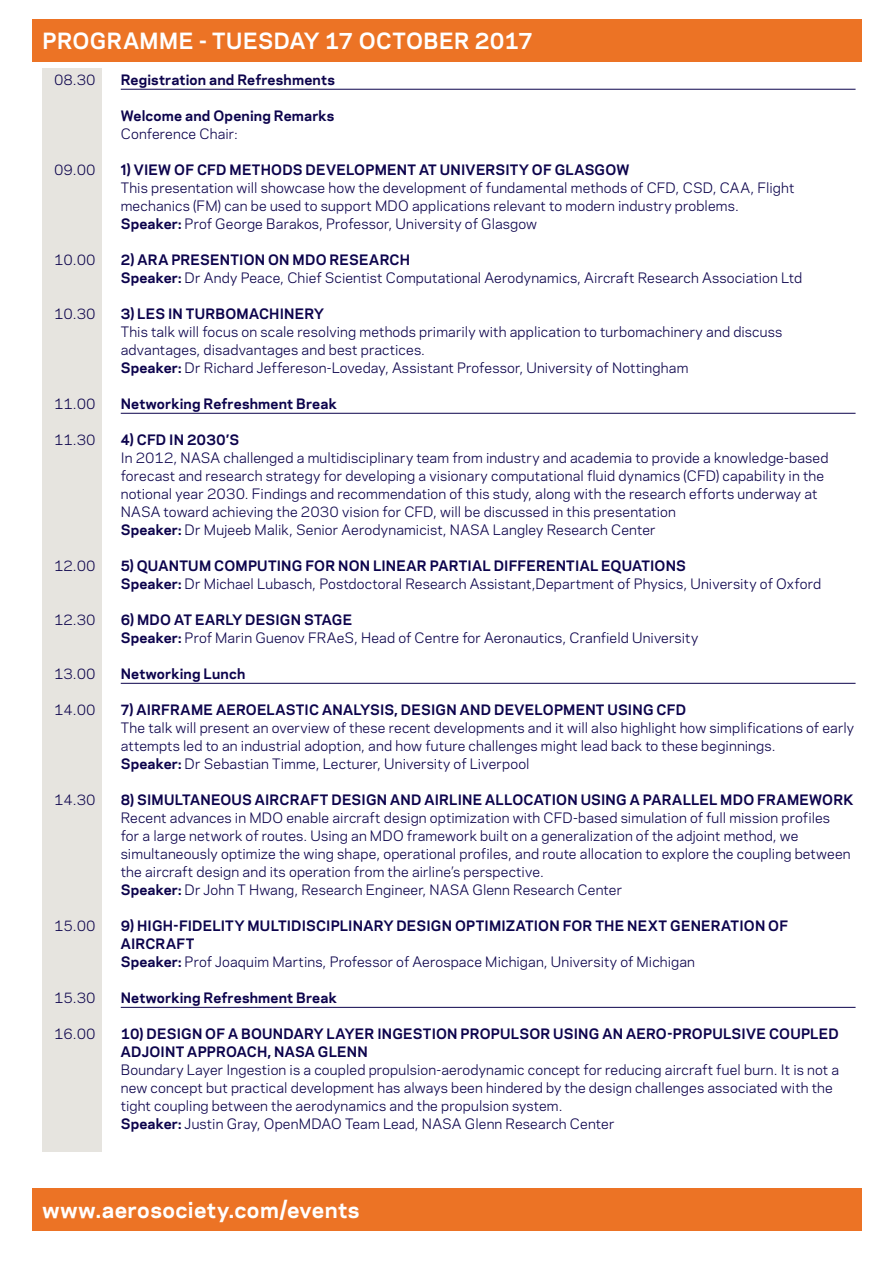
<style>
.page{position:relative;width:893px;height:1263px;background:#fff}
.page>*{position:absolute;margin:0;border:0;box-sizing:border-box;transform-origin:0 0}
._4__Location___Date{font:700 21px "Galaxie Polaris";letter-spacing:.02em;color:#fff}
.PROG_2__Breaks{font:13.5px/18px "Galaxie Polaris";letter-spacing:.01em;color:#0c034c}
.PROG_2__Breaks-2{font:700 13.5px/18px "Galaxie Polaris";letter-spacing:.015em;color:#0c034c}
.PROG_1__Times{font:13.5px "Galaxie Polaris";color:#0c034c}
.PROG_5__Session_Titl{font:700 13.5px "Galaxie Polaris";letter-spacing:.01em;color:#0c034c}
.s1{font-weight:700}
.s2{font-weight:400}
</style>
<div class="page">
<div style="left:32px;top:1188px;width:829px;height:43px;background:#ec7325"></div>
<hr style="left:121px;top:89px;width:734px;height:1px;background:#0c034c">
<hr style="left:121px;top:413px;width:734px;height:1px;background:#0c034c">
<hr style="left:121px;top:683px;width:734px;height:1px;background:#0c034c">
<hr style="left:121px;top:1007px;width:734px;height:1px;background:#0c034c">
<div style="left:43px;top:68px;width:59px;height:1083px;background:#e6e4df"></div>
<div style="left:32px;top:20px;width:829px;height:42px;background:#ec7325"></div>
<p class="_4__Location___Date" style="left:43px;top:25px;width:492px">PROGRAMME - TUESDAY 17 OCTOBER 2017</p>
<p class="PROG_1__Times" style="left:54px;top:70px;width:43px">08.30</p>
<p class="PROG_1__Times" style="left:54px;top:160px;width:43px">09.00</p>
<p class="PROG_1__Times" style="left:54px;top:250px;width:43px">10.00</p>
<p class="PROG_1__Times" style="left:54px;top:304px;width:43px">10.30</p>
<p class="PROG_1__Times" style="left:54px;top:394px;width:43px">11.00</p>
<p class="PROG_1__Times" style="left:54px;top:430px;width:43px">11.30</p>
<p class="PROG_1__Times" style="left:54px;top:556px;width:43px">12.00</p>
<p class="PROG_1__Times" style="left:54px;top:610px;width:43px">12.30</p>
<p class="PROG_1__Times" style="left:54px;top:664px;width:43px">13.00</p>
<p class="PROG_1__Times" style="left:54px;top:700px;width:43px">14.00</p>
<p class="PROG_1__Times" style="left:54px;top:790px;width:43px">14.30</p>
<p class="PROG_1__Times" style="left:54px;top:916px;width:43px">15.00</p>
<p class="PROG_1__Times" style="left:54px;top:988px;width:43px">15.30</p>
<p class="PROG_1__Times" style="left:54px;top:1024px;width:43px">16.00</p>
<p class="PROG_2__Breaks-2" style="left:121px;top:70px;width:216px">Registration and Refreshments</p>
<p class="PROG_5__Session_Titl" style="left:121px;top:105px;width:215px">Welcome and Opening Remarks</p>
<p class="PROG_2__Breaks" style="left:121px;top:124px;width:119px">Conference Chair:</p>
<p class="PROG_2__Breaks" style="left:121px;top:160px;width:675px"><span class="s1">1) VIEW OF CFD METHODS DEVELOPMENT AT UNIVERSITY OF GLASGOW<br></span>This presentation will showcase how the development of fundamental methods of CFD, CSD, CAA, Flight mechanics (FM) can be used to support MDO applications relevant to modern industry problems.<br><span class="s1">Speaker:</span> Prof George Barakos, Professor, University of Glasgow</p>
<p class="PROG_2__Breaks" style="left:121px;top:250px;width:683px"><span class="s1">2) ARA PRESENTION ON MDO RESEARCH<br>Speaker:</span> Dr Andy Peace, Chief Scientist Computational Aerodynamics, Aircraft Research Association Ltd</p>
<p class="PROG_2__Breaks" style="left:121px;top:304px;width:663px"><span class="s1">3) LES IN TURBOMACHINERY<br></span>This talk will focus on scale resolving methods primarily with application to turbomachinery and discuss advantages, disadvantages and best practices.<br><span class="s1">Speaker:</span> Dr Richard Jeffereson-Loveday, Assistant Professor, University of Nottingham</p>
<p class="PROG_2__Breaks-2" style="left:121px;top:394px;width:218px">Networking Refreshment Break</p>
<p class="PROG_2__Breaks" style="left:121px;top:430px;width:709px"><span class="s1">4) CFD IN 2030’S<br></span>In 2012, NASA challenged a multidisciplinary team from industry and academia to provide a knowledge-based forecast and research strategy for developing a visionary computational fluid dynamics (CFD) capability in the notional year 2030. Findings and recommendation of this study, along with the research efforts underway at NASA toward achieving the 2030 vision for CFD, will be discussed in this presentation<br><span class="s1">Speaker:</span> Dr Mujeeb Malik, Senior Aerodynamicist, NASA Langley Research Center</p>
<p class="PROG_2__Breaks" style="left:121px;top:556px;width:702px"><span class="s1">5) QUANTUM COMPUTING FOR NON LINEAR PARTIAL DIFFERENTIAL EQUATIONS<br>Speaker:</span> Dr Michael Lubasch, Postdoctoral Research Assistant,Department of Physics, University of Oxford</p>
<p class="PROG_2__Breaks" style="left:121px;top:610px;width:579px"><span class="s1">6) MDO AT EARLY DESIGN STAGE<br>Speaker:</span> Prof Marin Guenov FRAeS, Head of Centre for Aeronautics, Cranfield University</p>
<p class="PROG_2__Breaks-2" style="left:121px;top:664px;width:126px">Networking Lunch</p>
<p class="PROG_2__Breaks" style="left:121px;top:700px;width:735px"><span class="s1">7) AIRFRAME AEROELASTIC ANALYSIS, DESIGN AND DEVELOPMENT USING CFD<br></span>The talk will present an overview of these recent developments and it will also highlight how simplifications of early attempts led to an industrial adoption, and how future challenges might lead back to these beginnings.<br><span class="s1">Speaker:</span> Dr Sebastian Timme, Lecturer, University of Liverpool</p>
<p class="PROG_2__Breaks" style="left:121px;top:790px;width:734px"><span class="s1">8) SIMULTANEOUS AIRCRAFT DESIGN AND AIRLINE ALLOCATION USING A PARALLEL MDO FRAMEWORK </span>Recent advances in MDO enable aircraft design optimization with CFD-based simulation of full mission profiles<br>for a large network of routes. Using an MDO framework built on a generalization of the adjoint method, we simultaneously optimize the wing shape, operational profiles, and route allocation to explore the coupling between the aircraft design and its operation from the airline’s perspective.<br><span class="s1">Speaker:</span> Dr John T Hwang, Research Engineer, NASA Glenn Research Center</p>
<p class="PROG_2__Breaks-2" style="left:121px;top:916px;width:669px">9) HIGH-FIDELITY MULTIDISCIPLINARY DESIGN OPTIMIZATION FOR THE NEXT GENERATION OF<br>AIRCRAFT<br>Speaker: <span class="s2">Prof Joaquim Martins, Professor of Aerospace Michigan, University of Michigan</span></p>
<p class="PROG_2__Breaks-2" style="left:121px;top:988px;width:218px">Networking Refreshment Break</p>
<p class="PROG_2__Breaks" style="left:121px;top:1024px;width:720px"><span class="s1">10) DESIGN OF A BOUNDARY LAYER INGESTION PROPULSOR USING AN AERO-PROPULSIVE COUPLED ADJOINT APPROACH, NASA GLENN<br></span>Boundary Layer Ingestion is a coupled propulsion-aerodynamic concept for reducing aircraft fuel burn. It is not a new concept but practical development has always been hindered by the design challenges associated with the tight coupling between the aerodynamics and the propulsion system.<br><span class="s1">Speaker:</span> Justin Gray, OpenMDAO Team Lead, NASA Glenn Research Center</p>
<p class="_4__Location___Date" style="left:43px;top:1194px;width:319px">www.aerosociety.com/events</p>
</div>
